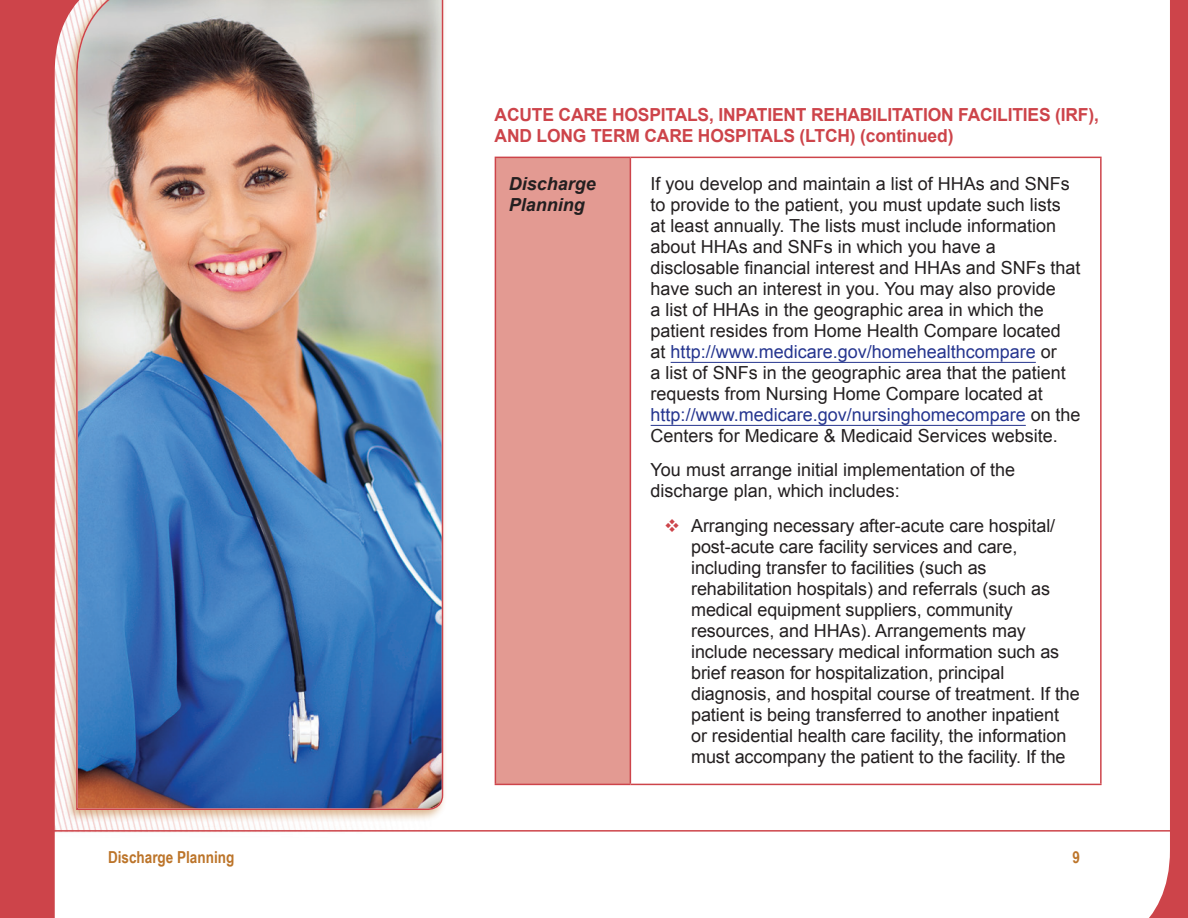
<style>
.page{position:relative;width:1188px;height:918px;background:#fff}
.page>*{position:absolute;margin:0;border:0;box-sizing:border-box;transform-origin:0 0}
.t1{font:18px/21px "Arial";color:#231f20}
.t2{font:700 18px/21px "Arial";letter-spacing:-.01em;color:#cd444a}
.t3{font:italic 700 18px/21.6px "Arial";color:#231f20}
.t4{font:700 16.5px "Arial Narrow";color:#bc7429}
.s1{color:#25358f}
</style>
<div class="page">
<hr style="left:48px;top:830px;width:1131px;height:2px;background:#cd444a">
<svg style="left:1137px;top:0;width:51px;height:918px"></svg>
<svg style="left:0;top:0;width:93px;height:918px;background:#d46267"></svg>
<div style="left:64px;top:0;width:383px;height:822px;background:#bc7429;opacity:.5"></div>
<img style="left:75px;top:0;width:369px;height:811px">
<div style="left:495px;top:157px;width:135px;height:627px;background:#e39a92"></div>
<hr style="left:495px;top:157px;width:135px;height:1px;background:#cd444a">
<hr style="left:495px;top:158px;width:1px;height:626px;background:#cd444a">
<hr style="left:495px;top:784px;width:135px;height:1px;background:#cd444a">
<hr style="left:630px;top:157px;width:472px;height:1px;background:#cd444a">
<hr style="left:630px;top:158px;width:1px;height:626px;background:#cd444a">
<hr style="left:1100px;top:158px;width:2px;height:626px;background:#cd444a">
<hr style="left:630px;top:784px;width:472px;height:1px;background:#cd444a">
<hr style="left:671px;top:362px;width:365px;height:1px;background:#25358f">
<hr style="left:651px;top:425px;width:375px;height:1px;background:#25358f">
<h3 class="t2" style="left:495px;top:105px;width:606px">ACUTE CARE HOSPITALS, INPATIENT REHABILITATION FACILITIES (IRF),<br>AND LONG TERM CARE HOSPITALS (LTCH) (continued)</h3>
<h4 class="t3" style="left:509px;top:173px;width:89px">Discharge<br>Planning</h4>
<p class="t1" style="left:651px;top:173px;width:431px">If you develop and maintain a list of HHAs and SNFs to provide to the patient, you must update such lists<br>at least annually. The lists must include information about HHAs and SNFs in which you have a disclosable financial interest and HHAs and SNFs that have such an interest in you. You may also provide<br>a list of HHAs in the geographic area in which the patient resides from Home Health Compare located<br>at <span class="s1">http://www.medicare.gov/homehealthcompare</span> or<br>a list of SNFs in the geographic area that the patient requests from Nursing Home Compare located at <span class="s1">http://www.medicare.gov/nursinghomecompare</span> on the Centers for Medicare &amp; Medicaid Services website.</p>
<p class="t1" style="left:651px;top:460px;width:366px">You must arrange initial implementation of the discharge plan, which includes:</p>
<p class="t1" style="left:691px;top:515px;width:390px">Arranging necessary after-acute care hospital/ post-acute care facility services and care, including transfer to facilities (such as rehabilitation hospitals) and referrals (such as medical equipment suppliers, community resources, and HHAs). Arrangements may include necessary medical information such as brief reason for hospitalization, principal diagnosis, and hospital course of treatment. If the patient is being transferred to another inpatient<br>or residential health care facility, the information must accompany the patient to the facility. If the</p>
<p class="t4" style="left:108px;top:845px;width:128px">Discharge Planning</p>
<p class="t4" style="left:1072px;top:845px;width:9px">9</p>
</div>
